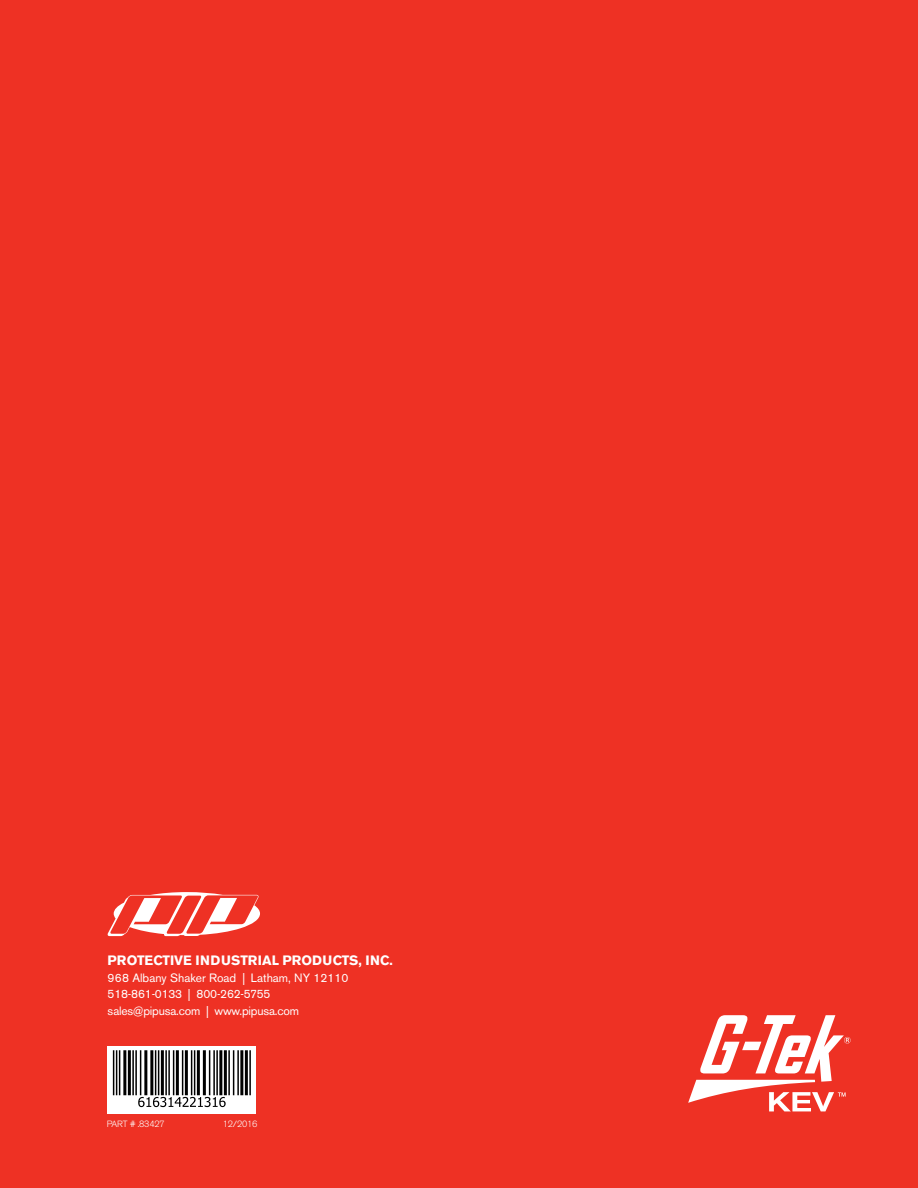
<style>
.page{position:relative;width:918px;height:1188px;background:#ee3124}
.page>*{position:absolute;margin:0;border:0;box-sizing:border-box;transform-origin:0 0}
.t1{font:700 13.5px "Akzidenz Grotesk BE";letter-spacing:-.005em;color:#fff}
.t2{font:12px/16.5px "Akzidenz Grotesk BE";color:#fff}
.t3{font:300 9px "Akzidenz Grotesk BE";letter-spacing:-.02em;color:#fff}
</style>
<div class="page">
<svg style="left:688px;top:1015px;width:163px;height:96px"></svg>
<div style="left:108px;top:1046px;width:148px;height:68px;background:#fff"></div>
<svg style="left:108px;top:892px;width:152px;height:44px"></svg>
<svg style="left:113px;top:1050px;width:138px;height:58px"></svg>
<hr style="left:113px;top:1050px;width:1px;height:45px;background:#000">
<hr style="left:116px;top:1050px;width:1px;height:45px;background:#000">
<hr style="left:119px;top:1050px;width:1px;height:45px;background:#000">
<hr style="left:123px;top:1050px;width:3px;height:45px;background:#000">
<hr style="left:128px;top:1050px;width:3px;height:45px;background:#000">
<hr style="left:132px;top:1050px;width:2px;height:45px;background:#000">
<hr style="left:135px;top:1050px;width:2px;height:45px;background:#000">
<hr style="left:140px;top:1050px;width:1px;height:45px;background:#000">
<hr style="left:144px;top:1050px;width:3px;height:45px;background:#000">
<hr style="left:150px;top:1050px;width:3px;height:45px;background:#000">
<hr style="left:155px;top:1050px;width:1px;height:45px;background:#000">
<hr style="left:158px;top:1050px;width:1px;height:45px;background:#000">
<hr style="left:161px;top:1050px;width:3px;height:45px;background:#000">
<hr style="left:165px;top:1050px;width:2px;height:45px;background:#000">
<hr style="left:168px;top:1050px;width:2px;height:45px;background:#000">
<hr style="left:173px;top:1050px;width:1px;height:45px;background:#000">
<hr style="left:176px;top:1050px;width:3px;height:45px;background:#000">
<hr style="left:182px;top:1050px;width:1px;height:45px;background:#000">
<hr style="left:185px;top:1050px;width:3px;height:45px;background:#000">
<hr style="left:191px;top:1050px;width:1px;height:45px;background:#000">
<hr style="left:194px;top:1050px;width:1px;height:45px;background:#000">
<hr style="left:197px;top:1050px;width:3px;height:45px;background:#000">
<hr style="left:203px;top:1050px;width:3px;height:45px;background:#000">
<hr style="left:209px;top:1050px;width:1px;height:45px;background:#000">
<hr style="left:213px;top:1050px;width:2px;height:45px;background:#000">
<hr style="left:216px;top:1050px;width:2px;height:45px;background:#000">
<hr style="left:219px;top:1050px;width:3px;height:45px;background:#000">
<hr style="left:224px;top:1050px;width:3px;height:45px;background:#000">
<hr style="left:228px;top:1050px;width:2px;height:45px;background:#000">
<hr style="left:233px;top:1050px;width:1px;height:45px;background:#000">
<hr style="left:237px;top:1050px;width:2px;height:45px;background:#000">
<hr style="left:240px;top:1050px;width:3px;height:45px;background:#000">
<hr style="left:245px;top:1050px;width:3px;height:45px;background:#000">
<hr style="left:249px;top:1050px;width:2px;height:45px;background:#000">
<svg style="left:138px;top:1097px;width:88px;height:10px"></svg>
<p class="t1" style="left:108px;top:953px;width:287px">PROTECTIVE INDUSTRIAL PRODUCTS, INC.</p>
<p class="t2" style="left:108px;top:969px;width:242px">968 Albany Shaker Road | Latham, NY 12110<br>518-861-0133 | 800-262-5755 sales@pipusa.com | www.pipusa.com</p>
<p class="t3" style="left:107px;top:1119px;width:59px">PART # .83427</p>
<p class="t3" style="left:223px;top:1119px;width:36px">12/2016</p>
</div>
